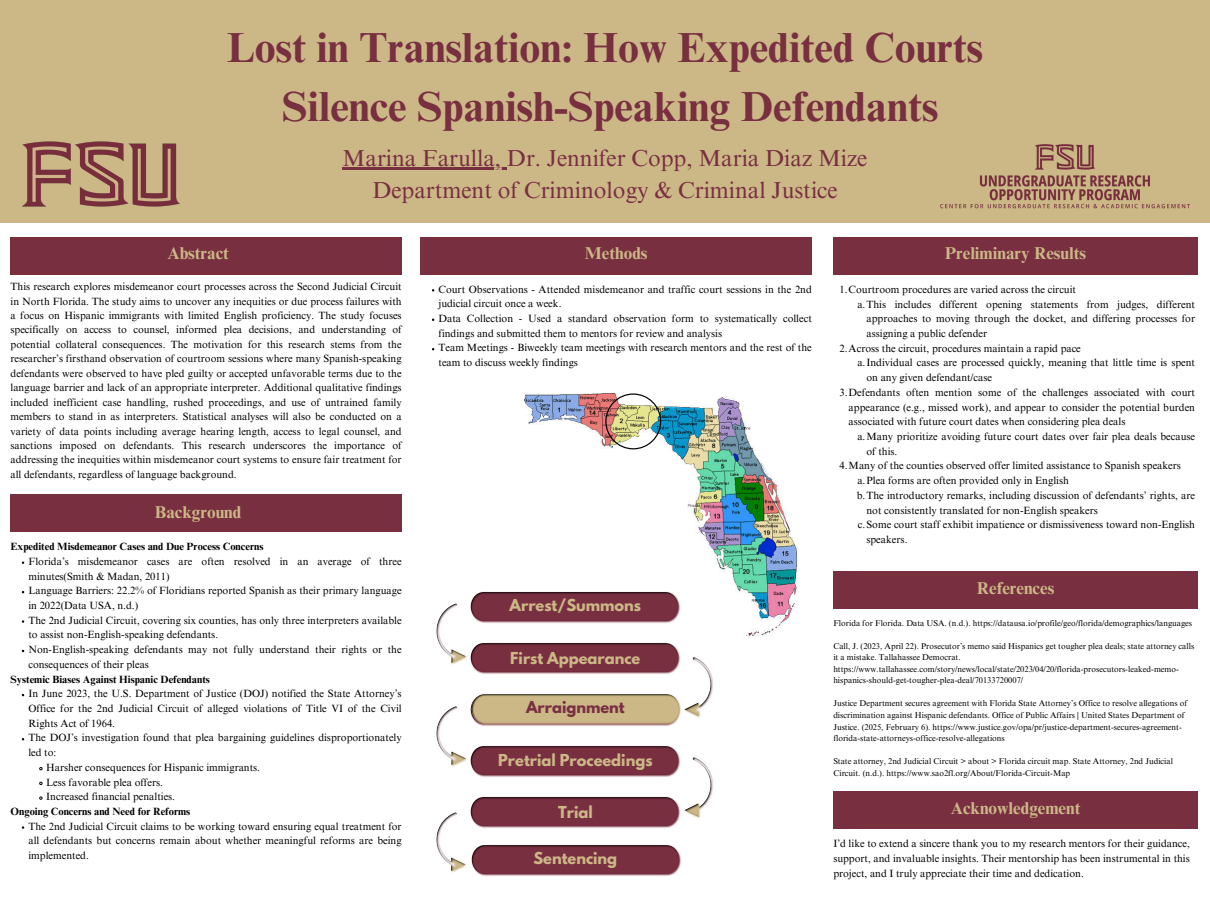
<style>
.page{position:relative;width:1210px;height:908px;background:#fff}
.page>*{position:absolute;margin:0;border:0;box-sizing:border-box;transform-origin:0 0}
.t1{font:700 42px/58.8px "Times NRMT Pro";color:#782f40;text-align:center}
.t2{font:23.1px/32.3px "Times NRMT Pro";color:#782f40;text-align:center}
.t3{font:700 17.15px "Times NRMT Pro";color:#ccb787}
.t4{font:700 14.63px "League Spartan";color:#ccb787}
.t5{font:700 14.63px "League Spartan";color:#782f40}
.t6{font:10.5px/14.7px "Times NRMT Pro";color:#000}
.t7{font:700 10.5px "Times NRMT Pro";color:#000}
.t8{font:8.4px/11.5px "Times NRMT Pro";color:#000}
</style>
<div class="page">
<div style="left:0;top:0;width:1209px;height:222px;background:#ccb787"></div>
<div style="left:10px;top:237px;width:391px;height:37px;background:#782f40"></div>
<div style="left:833px;top:237px;width:364px;height:37px;background:#782f40"></div>
<img style="left:940px;top:144px;width:250px;height:65px">
<img style="left:0;top:141px;width:206px;height:82px">
<div style="left:10px;top:494px;width:391px;height:38px;background:#782f40"></div>
<div style="left:833px;top:571px;width:364px;height:38px;background:#782f40"></div>
<div style="left:421px;top:237px;width:391px;height:37px;background:#782f40"></div>
<img style="left:525px;top:393px;width:272px;height:243px">
<img style="left:605px;top:393px;width:56px;height:56px">
<img style="left:470px;top:590px;width:210px;height:33px">
<img style="left:470px;top:642px;width:210px;height:32px">
<img style="left:480px;top:725px;width:191px;height:1px">
<img style="left:470px;top:746px;width:210px;height:31px">
<img style="left:470px;top:796px;width:210px;height:32px">
<img style="left:436px;top:603px;width:31px;height:62px">
<img style="left:684px;top:657px;width:30px;height:61px">
<img style="left:436px;top:706px;width:31px;height:61px">
<img style="left:684px;top:757px;width:30px;height:62px">
<hr style="left:342px;top:167px;width:165px;height:2px;background:#782f40">
<img style="left:471px;top:845px;width:210px;height:31px">
<img style="left:436px;top:812px;width:30px;height:61px">
<img style="left:470px;top:694px;width:211px;height:31px">
<img style="left:464px;top:706px;width:3px;height:20px">
<div style="left:833px;top:790px;width:364px;height:38px;background:#782f40"></div>
<p class="t1" style="left:227px;top:24px;width:758px">Lost in Translation: How Expedited Courts<br>Silence Spanish-Speaking Defendants</p>
<h2 class="t2" style="left:342px;top:145px;width:526px">Marina Farulla, Dr. Jennifer Copp, Maria Diaz Mize<br>Department of Criminology &amp; Criminal Justice</h2>
<p class="t3" style="left:167px;top:247px;width:63px">Abstract</p>
<h1 class="t6" style="left:11px;top:280px;width:393px;line-height:14.4px;text-align:justify">This research explores misdemeanor court processes across the Second Judicial Circuit in North Florida. The study aims to uncover any inequities or due process failures with a focus on Hispanic immigrants with limited English proficiency. The study focuses specifically on access to counsel, informed plea decisions, and understanding of potential collateral consequences. The motivation for this research stems from the researcher’s firsthand observation of courtroom sessions where many Spanish-speaking defendants were observed to have pled guilty or accepted unfavorable terms due to the language barrier and lack of an appropriate interpreter. Additional qualitative findings included inefficient case handling, rushed proceedings, and use of untrained family members to stand in as interpreters. Statistical analyses will also be conducted on a variety of data points including average hearing length, access to legal counsel, and sanctions imposed on defendants. This research underscores the importance of addressing the inequities within misdemeanor court systems to ensure fair treatment for all defendants, regardless of language background.</h1>
<h5 class="t3" style="left:155px;top:505px;width:88px">Background</h5>
<h3 class="t7" style="left:11px;top:542px;width:254px">Expedited Misdemeanor Cases and Due Process Concerns</h3>
<h3 class="t6" style="left:28px;top:555px;width:375px">Florida’s misdemeanor cases are often resolved in an average of three minutes(Smith &amp; Madan, 2011)</h3>
<h3 class="t6" style="left:28px;top:584px;width:375px">Language Barriers: 22.2% of Floridians reported Spanish as their primary language in 2022(Data USA, n.d.)</h3>
<h6 class="t6" style="left:28px;top:614px;width:375px">The 2nd Judicial Circuit, covering six counties, has only three interpreters available to assist non-English-speaking defendants.</h6>
<h3 class="t6" style="left:28px;top:643px;width:375px">Non-English-speaking defendants may not fully understand their rights or the consequences of their pleas</h3>
<h5 class="t7" style="left:11px;top:675px;width:201px">Systemic Biases Against Hispanic Defendants</h5>
<p class="t6" style="left:28px;top:687px;width:375px;text-align:justify">In June 2023, the U.S. Department of Justice (DOJ) notified the State Attorney’s Office for the 2nd Judicial Circuit of alleged violations of Title VI of the Civil Rights Act of 1964.</p>
<p class="t6" style="left:28px;top:731px;width:375px">The DOJ’s investigation found that plea bargaining guidelines disproportionately led to:</p>
<p class="t6" style="left:46px;top:761px;width:215px">Harsher consequences for Hispanic immigrants.</p>
<p class="t6" style="left:46px;top:775px;width:118px">Less favorable plea offers.</p>
<h5 class="t6" style="left:46px;top:790px;width:130px">Increased financial penalties.</h5>
<p class="t7" style="left:11px;top:807px;width:181px">Ongoing Concerns and Need for Reforms</p>
<p class="t6" style="left:28px;top:819px;width:375px;text-align:justify">The 2nd Judicial Circuit claims to be working toward ensuring equal treatment for all defendants but concerns remain about whether meaningful reforms are being implemented.</p>
<p class="t3" style="left:585px;top:247px;width:64px">Methods</p>
<p class="t6" style="left:438px;top:283px;width:375px">Court Observations - Attended misdemeanor and traffic court sessions in the 2nd judicial circuit once a week.</p>
<p class="t6" style="left:438px;top:312px;width:375px">Data Collection - Used a standard observation form to systematically collect findings and submitted them to mentors for review and analysis</p>
<p class="t6" style="left:438px;top:341px;width:375px">Team Meetings - Biweekly team meetings with research mentors and the rest of the team to discuss weekly findings</p>
<p class="t4" style="left:509px;top:597px;width:133px">Arrest/Summons</p>
<p class="t4" style="left:510px;top:650px;width:132px">First Appearance</p>
<p class="t5" style="left:526px;top:700px;width:100px">Arraignment</p>
<p class="t4" style="left:498px;top:752px;width:156px">Pretrial Proceedings</p>
<p class="t4" style="left:558px;top:804px;width:36px">Trial</p>
<p class="t4" style="left:533px;top:850px;width:85px">Sentencing</p>
<p class="t3" style="left:944px;top:247px;width:143px">Preliminary Results</p>
<p class="t6" style="left:839px;top:283px;width:238px">1.Courtroom procedures are varied across the circuit</p>
<p class="t6" style="left:866px;top:298px;width:330px;text-align:justify;text-indent:-9px">a.This includes different opening statements from judges, different approaches to moving through the docket, and differing processes for assigning a public defender</p>
<p class="t6" style="left:839px;top:342px;width:243px">2.Across the circuit, procedures maintain a rapid pace</p>
<p class="t6" style="left:866px;top:356px;width:330px;text-indent:-9px">a.Individual cases are processed quickly, meaning that little time is spent on any given defendant/case</p>
<p class="t6" style="left:848px;top:386px;width:348px;text-align:justify;text-indent:-9px">3.Defendants often mention some of the challenges associated with court appearance (e.g., missed work), and appear to consider the potential burden associated with future court dates when considering plea deals</p>
<p class="t6" style="left:866px;top:430px;width:330px;text-indent:-9px">a.Many prioritize avoiding future court dates over fair plea deals because of this.</p>
<h4 class="t6" style="left:839px;top:459px;width:343px">4.Many of the counties observed offer limited assistance to Spanish speakers</h4>
<h4 class="t6" style="left:857px;top:474px;width:213px">a.Plea forms are often provided only in English</h4>
<p class="t6" style="left:866px;top:489px;width:330px;text-indent:-10px">b.The introductory remarks, including discussion of defendants’ rights, are not consistently translated for non-English speakers</p>
<h4 class="t6" style="left:866px;top:518px;width:330px;text-indent:-8px">c.Some court staff exhibit impatience or dismissiveness toward non-English speakers.</h4>
<p class="t3" style="left:977px;top:581px;width:79px">References</p>
<h4 class="t8" style="left:833px;top:617px;width:360px">Florida for Florida. Data USA. (n.d.). https://datausa.io/profile/geo/florida/demographics/languages</h4>
<p class="t8" style="left:833px;top:641px;width:362px">Call, J. (2023, April 22). Prosecutor’s memo said Hispanics get tougher plea deals; state attorney calls it a mistake. Tallahassee Democrat. https://www.tallahassee.com/story/news/local/state/2023/04/20/florida-prosecutors-leaked-memo&shy;hispanics-should-get-tougher-plea-deal/70133720007/</p>
<h4 class="t8" style="left:833px;top:698px;width:355px">Justice Department secures agreement with Florida State Attorney’s Office to resolve allegations of discrimination against Hispanic defendants. Office of Public Affairs | United States Department of Justice. (2025, February 6). https://www.justice.gov/opa/pr/justice-department-secures-agreement&shy;florida-state-attorneys-office-resolve-allegations</h4>
<p class="t8" style="left:833px;top:756px;width:341px">State attorney, 2nd Judicial Circuit &gt; about &gt; Florida circuit map. State Attorney, 2nd Judicial<br>Circuit. (n.d.). https://www.sao2fl.org/About/Florida-Circuit-Map</p>
<p class="t3" style="left:950px;top:801px;width:131px">Acknowledgement</p>
<h4 class="t6" style="left:833px;top:837px;width:358px;text-align:justify">I’d like to extend a sincere thank you to my research mentors for their guidance, support, and invaluable insights. Their mentorship has been instrumental in this project, and I truly appreciate their time and dedication.</h4>
</div>
